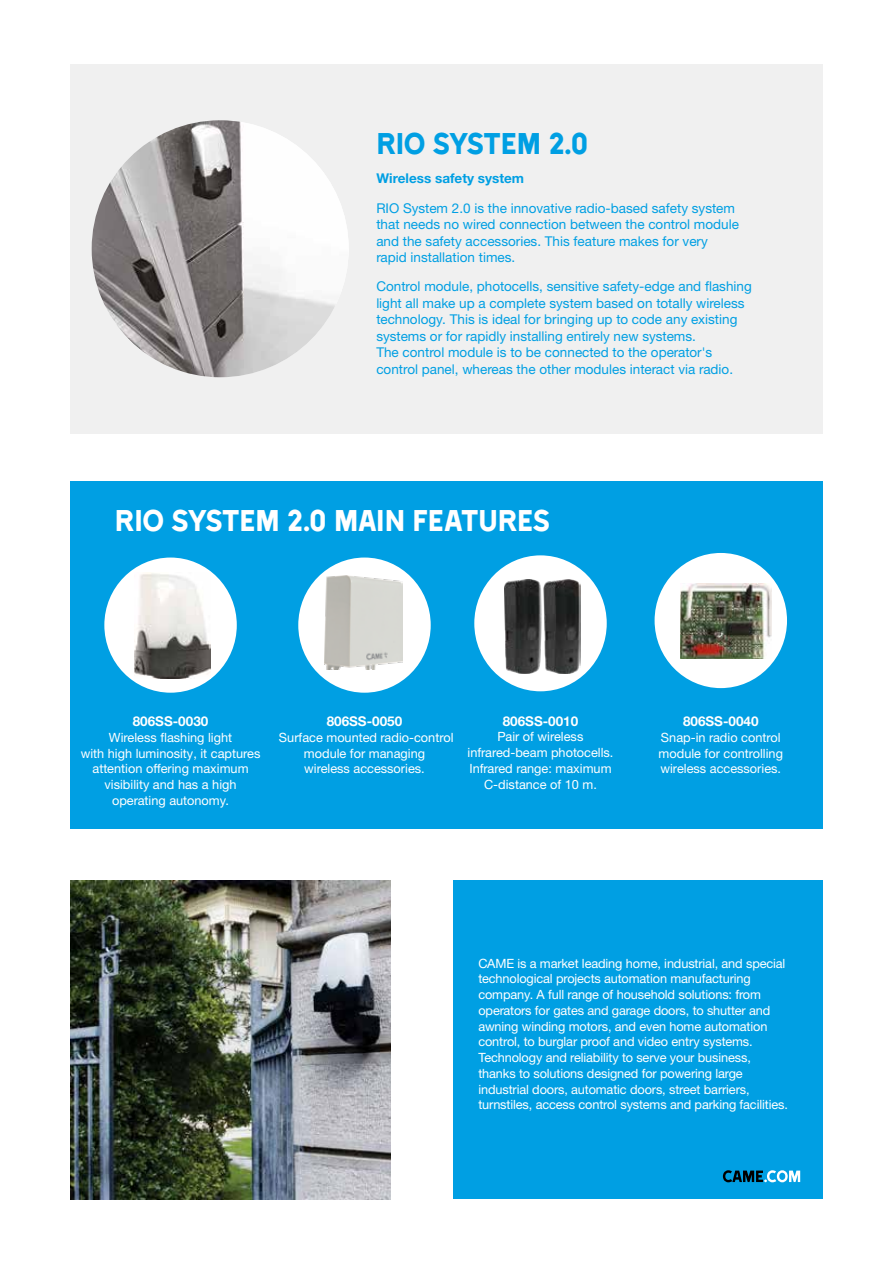
<style>
.page{position:relative;width:893px;height:1263px;background:#fff}
.page>*{position:absolute;margin:0;border:0;box-sizing:border-box;transform-origin:0 0}
.t1{font:34.5px "Came Type";letter-spacing:-.025em;color:#fff}
.t2{font:34.5px "Came Type";letter-spacing:-.03em;color:#009fe3}
.t3{font:13.5px/16.5px "Helvetica Neue LTW1 G";color:#009fe3}
.t4{font:700 13.5px "Helvetica Neue LTW1 G";color:#fff}
.t5{font:700 13.5px "Helvetica Neue LTW1 G";color:#009fe3}
.t6{font:12.75px/15.8px "Helvetica Neue LTW1 G";letter-spacing:-.01em;color:#fff;text-align:center}
</style>
<div class="page">
<div style="left:70px;top:64px;width:753px;height:370px;background:#f0f0f0"></div>
<img style="left:92px;top:120px;width:257px;height:257px;border-radius:129px">
<div style="left:453px;top:880px;width:370px;height:319px;background:#009fe3"></div>
<img style="left:70px;top:880px;width:321px;height:319px">
<div style="left:70px;top:482px;width:753px;height:347px;background:#009fe3"></div>
<div style="left:655px;top:553px;width:132px;height:135px;background:#fff;border-radius:50%"></div>
<img style="left:680px;top:584px;width:92px;height:74px">
<div style="left:104px;top:557px;width:133px;height:136px;background:#fff;border-radius:50%"></div>
<img style="left:135px;top:572px;width:76px;height:106px">
<div style="left:298px;top:557px;width:133px;height:136px;background:#fff;border-radius:50%"></div>
<img style="left:325px;top:576px;width:77px;height:94px">
<svg style="left:723px;top:1170px;width:77px;height:12px"></svg>
<div style="left:474px;top:555px;width:133px;height:136px;background:#fff;border-radius:50%"></div>
<img style="left:504px;top:580px;width:76px;height:94px">
<h1 class="t2" style="left:376px;top:125px;width:214px">RIO SYSTEM 2.0</h1>
<p class="t5" style="left:376px;top:170px;width:149px">Wireless safety system</p>
<p class="t3" style="left:376px;top:199px;width:364px">RIO System 2.0 is the innovative radio-based safety system that needs no wired connection between the control module and the safety accessories. This feature makes for very rapid installation times.</p>
<p class="t3" style="left:376px;top:278px;width:377px">Control module, photocells, sensitive safety-edge and flashing light all make up a complete system based on totally wireless technology. This is ideal for bringing up to code any existing systems or for rapidly installing entirely new systems.<br>The control module is to be connected to the operator's control panel, whereas the other modules interact via radio.</p>
<h1 class="t1" style="left:115px;top:502px;width:437px">RIO SYSTEM 2.0 MAIN FEATURES</h1>
<p class="t4" style="left:133px;top:713px;width:77px">806SS-0030</p>
<p class="t6" style="left:81px;top:729px;width:181px">Wireless flashing light<br>with high luminosity, it captures attention offering maximum visibility and has a high operating autonomy.</p>
<p class="t4" style="left:327px;top:713px;width:77px">806SS-0050</p>
<p class="t6" style="left:279px;top:729px;width:176px">Surface mounted radio-control module for managing<br>wireless accessories.</p>
<p class="t4" style="left:503px;top:712px;width:77px">806SS-0010</p>
<p class="t6" style="left:468px;top:729px;width:147px">Pair of wireless infrared-beam photocells.<br>Infrared range: maximum<br>C-distance of 10 m.</p>
<p class="t4" style="left:683px;top:713px;width:77px">806SS-0040</p>
<p class="t6" style="left:659px;top:729px;width:126px;text-align:left">Snap-in radio control module for controlling wireless accessories.</p>
<p class="t6" style="left:478px;top:955px;width:311px;text-align:left">CAME is a market leading home, industrial, and special technological projects automation manufacturing company. A full range of household solutions: from operators for gates and garage doors, to shutter and awning winding motors, and even home automation control, to burglar proof and video entry systems.<br>Technology and reliability to serve your business, thanks to solutions designed for powering large industrial doors, automatic doors, street barriers, turnstiles, access control systems and parking facilities.</p>
</div>
